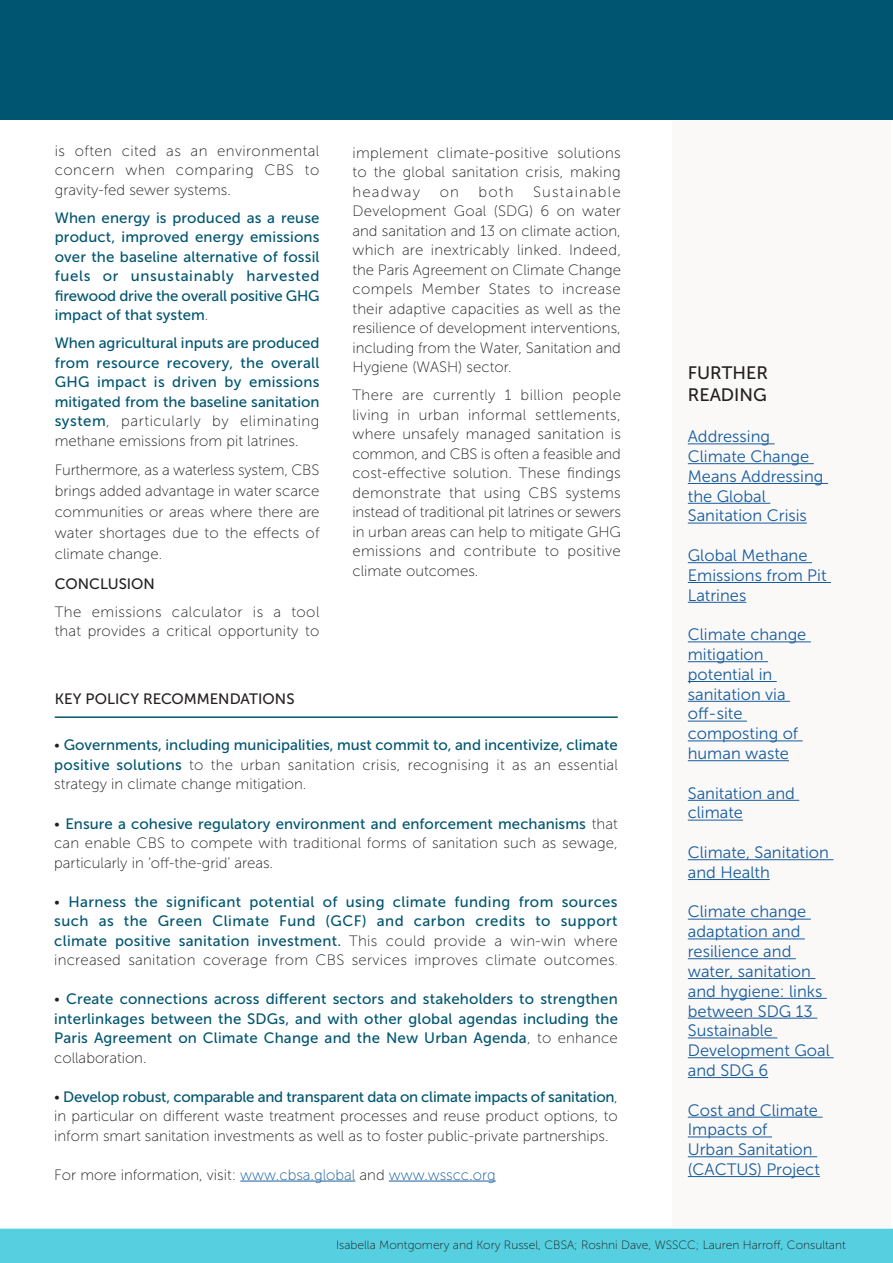
<style>
.page{position:relative;width:893px;height:1263px;background:#fff}
.page>*{position:absolute;margin:0;border:0;box-sizing:border-box;transform-origin:0 0}
.t1{font:18px/21.6px "Museo Sans 500";color:#231f20}
.t2{font:16.5px/19.8px "Museo Sans 300";color:#175d9e}
.t3{font:15px/19.5px "Museo Sans 100";color:#231f20;text-align:justify}
.t4{font:15px/19.5px "Museo Sans 500";letter-spacing:.01em;color:#005570;text-align:justify}
.t5{font:15px "Museo Sans 500";color:#231f20}
.t6{font:12px "Museo Sans 100";color:#231f20}
.s1{font-family:"Museo Sans 100";color:#231f20}
.s2{font-family:"Museo Sans 500";color:#005570}
.s3{font-family:"Museo Sans 100";font-size:12px;color:#231f20}
.s4{color:#175d9e}
</style>
<div class="page">
<div style="left:672px;top:0;width:218px;height:1228px;background:#fbf8f8"></div>
<div style="left:1px;top:1229px;width:891px;height:33px;background:#56d0e0"></div>
<div style="left:0;top:1229px;width:893px;height:34px;border:2px solid #56d0e0"></div>
<hr style="left:55px;top:716px;width:563px;height:2px;background:#005570">
<hr style="left:240px;top:1181px;width:115px;height:1px;background:#175d9e">
<hr style="left:389px;top:1181px;width:107px;height:1px;background:#175d9e">
<hr style="left:688px;top:443px;width:87px;height:1px;background:#175d9e">
<hr style="left:688px;top:463px;width:126px;height:1px;background:#175d9e">
<hr style="left:688px;top:483px;width:140px;height:1px;background:#175d9e">
<hr style="left:688px;top:503px;width:82px;height:1px;background:#175d9e">
<hr style="left:688px;top:523px;width:119px;height:1px;background:#175d9e">
<hr style="left:688px;top:562px;width:124px;height:1px;background:#175d9e">
<hr style="left:688px;top:582px;width:143px;height:1px;background:#175d9e">
<hr style="left:688px;top:602px;width:58px;height:1px;background:#175d9e">
<hr style="left:688px;top:641px;width:123px;height:1px;background:#175d9e">
<hr style="left:688px;top:661px;width:80px;height:1px;background:#175d9e">
<hr style="left:688px;top:681px;width:89px;height:1px;background:#175d9e">
<hr style="left:688px;top:701px;width:102px;height:1px;background:#175d9e">
<hr style="left:688px;top:721px;width:59px;height:1px;background:#175d9e">
<hr style="left:688px;top:740px;width:115px;height:1px;background:#175d9e">
<hr style="left:688px;top:760px;width:101px;height:1px;background:#175d9e">
<hr style="left:688px;top:800px;width:111px;height:1px;background:#175d9e">
<hr style="left:688px;top:820px;width:55px;height:1px;background:#175d9e">
<hr style="left:688px;top:859px;width:145px;height:1px;background:#175d9e">
<hr style="left:688px;top:879px;width:82px;height:1px;background:#175d9e">
<hr style="left:688px;top:919px;width:123px;height:1px;background:#175d9e">
<hr style="left:688px;top:938px;width:117px;height:1px;background:#175d9e">
<hr style="left:688px;top:958px;width:108px;height:1px;background:#175d9e">
<hr style="left:688px;top:978px;width:127px;height:1px;background:#175d9e">
<hr style="left:688px;top:998px;width:139px;height:1px;background:#175d9e">
<hr style="left:688px;top:1018px;width:129px;height:1px;background:#175d9e">
<hr style="left:688px;top:1037px;width:89px;height:1px;background:#175d9e">
<hr style="left:688px;top:1057px;width:146px;height:1px;background:#175d9e">
<hr style="left:688px;top:1077px;width:80px;height:1px;background:#175d9e">
<hr style="left:688px;top:1117px;width:134px;height:1px;background:#175d9e">
<hr style="left:688px;top:1136px;width:84px;height:1px;background:#175d9e">
<hr style="left:688px;top:1156px;width:129px;height:1px;background:#175d9e">
<hr style="left:688px;top:1176px;width:132px;height:1px;background:#175d9e">
<div style="left:0;top:0;width:893px;height:119px;background:#005570"></div>
<p class="t3" style="left:55px;top:141px;width:266px">is often cited as an environmental concern when comparing CBS to gravity-fed sewer systems.</p>
<p class="t4" style="left:55px;top:208px;width:266px">When energy is produced as a reuse product, improved energy emissions over the baseline alternative of fossil fuels or unsustainably harvested firewood drive the overall positive GHG impact of that system<span class="s1">.</span></p>
<p class="t4" style="left:55px;top:333px;width:266px">When agricultural inputs are produced from resource recovery, the overall GHG impact is driven by emissions mitigated from the baseline sanitation system<span class="s1">, particularly by eliminating methane emissions from pit latrines.</span></p>
<p class="t3" style="left:55px;top:460px;width:266px;line-height:21px">Furthermore, as a waterless system, CBS brings added advantage in water scarce communities or areas where there are water shortages due to the effects of climate change.</p>
<p class="t5" style="left:55px;top:575px;width:102px">CONCLUSION</p>
<p class="t3" style="left:55px;top:602px;width:266px">The emissions calculator is a tool that provides a critical opportunity to</p>
<p class="t5" style="left:55px;top:691px;width:241px">KEY POLICY RECOMMENDATIONS</p>
<p class="t3" style="left:352px;top:143px;width:270px">implement climate-positive solutions to the global sanitation crisis, making headway</p>
<p class="t3" style="left:352px;top:182px;width:270px;text-indent:181px">Sustainable Development Goal (SDG) 6 on water and sanitation and 13 on climate action, which are inextricably linked. Indeed, the Paris Agreement on Climate Change compels Member States to increase their adaptive capacities as well as the resilience of development interventions, including from the Water, Sanitation and Hygiene (WASH) sector.</p>
<p class="t3" style="left:352px;top:385px;width:270px">There are currently 1 billion people living in urban informal settlements, where unsafely managed sanitation is common, and CBS is often a feasible and cost-effective solution. These findings demonstrate that using CBS systems instead of traditional pit latrines or sewers in urban areas can help to mitigate GHG emissions and contribute to positive climate outcomes.</p>
<p class="t3" style="left:440px;top:182px;width:21px">on</p>
<p class="t3" style="left:478px;top:182px;width:37px">both</p>
<p class="t3" style="left:54px;top:736px;width:565px">• <span class="s2">Governments, including municipalities, must commit to, and incentivize, climate positive solutions</span> to the urban sanitation crisis, recognising it as an essential strategy in climate change mitigation.</p>
<p class="t3" style="left:54px;top:814px;width:565px">• <span class="s2">Ensure a cohesive regulatory environment and enforcement mechanisms</span> that can enable CBS to compete with traditional forms of sanitation such as sewage, particularly in ‘off-the-grid’ areas.</p>
<p class="t4" style="left:54px;top:892px;width:565px"><span class="s1">•</span> Harness the significant potential of using climate funding from sources such as the Green Climate Fund (GCF) and carbon credits to support climate positive sanitation investment. <span class="s1">This could provide a win-win where increased sanitation coverage from CBS services improves climate outcomes</span><span class="s3">.</span></p>
<p class="t4" style="left:54px;top:989px;width:565px"><span class="s1">•</span> Create connections across different sectors and stakeholders to strengthen interlinkages between the SDGs, and with other global agendas including the Paris Agreement on Climate Change and the New Urban Agenda<span class="s1">, to enhance collaboration.</span></p>
<p class="t3" style="left:54px;top:1087px;width:565px">• <span class="s2">Develop robust, comparable and transparent data on climate impacts of sanitation</span>, in particular on different waste treatment processes and reuse product options, to inform smart sanitation investments as well as to foster public-private partnerships.</p>
<p class="t3" style="left:54px;top:1165px;width:443px">For more information, visit: <span class="s4">www.cbsa.global</span> and <span class="s4">www.wsscc.org</span></p>
<p class="t1" style="left:688px;top:362px;width:82px">FURTHER<br>READING</p>
<p class="t2" style="left:688px;top:427px;width:84px">Addressing</p>
<p class="t2" style="left:688px;top:447px;width:137px">Climate Change<br>Means Addressing the Global</p>
<p class="t2" style="left:688px;top:506px;width:121px">Sanitation Crisis</p>
<p class="t2" style="left:688px;top:546px;width:140px">Global Methane<br>Emissions from Pit<br>Latrines</p>
<p class="t2" style="left:688px;top:625px;width:120px">Climate change mitigation</p>
<p class="t2" style="left:688px;top:664px;width:86px">potential in</p>
<p class="t2" style="left:688px;top:684px;width:99px">sanitation via</p>
<p class="t2" style="left:688px;top:704px;width:112px">off-site composting of human waste</p>
<p class="t2" style="left:688px;top:783px;width:109px">Sanitation and climate</p>
<p class="t2" style="left:688px;top:843px;width:143px">Climate, Sanitation and Health</p>
<p class="t2" style="left:688px;top:902px;width:136px">Climate change adaptation and resilience and water, sanitation and hygiene: links between SDG 13<br>Sustainable</p>
<p class="t2" style="left:688px;top:1041px;width:143px">Development Goal and SDG 6</p>
<p class="t2" style="left:688px;top:1100px;width:134px">Cost and Climate<br>Impacts of<br>Urban Sanitation (CACTUS) Project</p>
<p class="t6" style="left:336px;top:1238px;width:511px">Isabella Montgomery and Kory Russel, CBSA; Roshni Dave, WSSCC; Lauren Harroff, Consultant</p>
</div>
